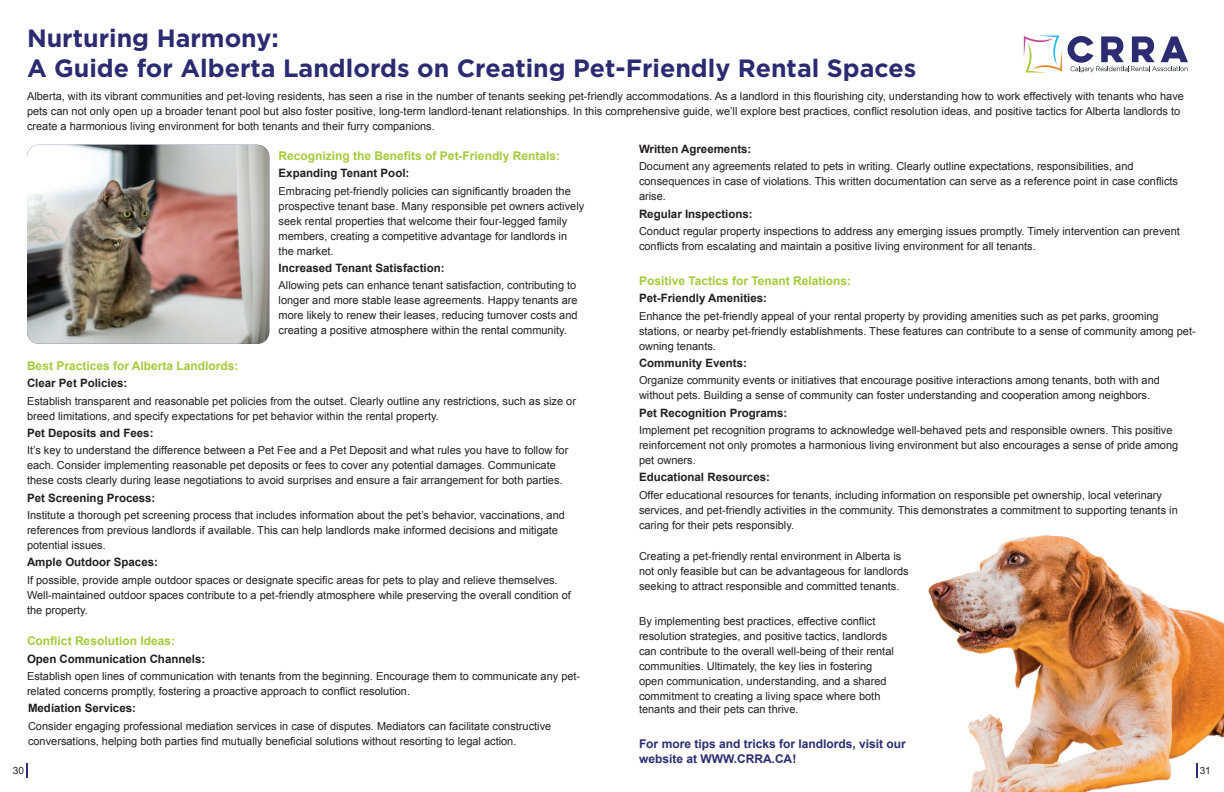
<style>
.page{position:relative;width:1224px;height:792px;background:#fff}
.page>*{position:absolute;margin:0;border:0;box-sizing:border-box;transform-origin:0 0}
.t1{font:700 25px/30.5px "Gotham";color:#2c2b71}
.t2{font:700 12px "Arial";color:#a3cb39}
.t3{font:700 12px/15px "Arial";color:#2c2c73}
.t4{font:700 11.5px "Arial";color:#231f20}
.t5{font:11px/15px "Arial";color:#231f20}
.t6{font:10px "Arial";color:#231f20}
</style>
<div class="page">
<svg style="left:1024px;top:36px;width:38px;height:37px"></svg>
<svg style="left:1068px;top:36px;width:120px;height:36px"></svg>
<img style="left:27px;top:145px;width:242px;height:199px">
<img style="left:928px;top:535px;width:296px;height:257px">
<svg style="left:26px;top:763px;width:1px;height:15px"></svg>
<svg style="left:1196px;top:764px;width:2px;height:14px"></svg>
<h1 class="t1" style="left:27px;top:23px;width:891px">Nurturing Harmony:<br>A Guide for Alberta Landlords on Creating Pet-Friendly Rental Spaces</h1>
<p class="t5" style="left:27px;top:89px;width:1159px">Alberta, with its vibrant communities and pet-loving residents, has seen a rise in the number of tenants seeking pet-friendly accommodations. As a landlord in this flourishing city, understanding how to work effectively with tenants who have pets can not only open up a broader tenant pool but also foster positive, long-term landlord-tenant relationships. In this comprehensive guide, we’ll explore best practices, conflict resolution ideas, and positive tactics for Alberta landlords to create a harmonious living environment for both tenants and their furry companions.</p>
<p class="t2" style="left:279px;top:148px;width:283px">Recognizing the Benefits of Pet-Friendly Rentals:</p>
<p class="t4" style="left:279px;top:166px;width:132px">Expanding Tenant Pool:</p>
<p class="t5" style="left:279px;top:183px;width:307px">Embracing pet-friendly policies can significantly broaden the prospective tenant base. Many responsible pet owners actively seek rental properties that welcome their four-legged family members, creating a competitive advantage for landlords in the market.</p>
<p class="t4" style="left:279px;top:260px;width:167px">Increased Tenant Satisfaction:</p>
<p class="t5" style="left:279px;top:278px;width:300px;text-align:justify">Allowing pets can enhance tenant satisfaction, contributing to longer and more stable lease agreements. Happy tenants are more likely to renew their leases, reducing turnover costs and creating a positive atmosphere within the rental community.</p>
<p class="t2" style="left:27px;top:358px;width:213px">Best Practices for Alberta Landlords:</p>
<p class="t4" style="left:27px;top:376px;width:102px">Clear Pet Policies:</p>
<p class="t5" style="left:27px;top:393px;width:551px">Establish transparent and reasonable pet policies from the outset. Clearly outline any restrictions, such as size or breed limitations, and specify expectations for pet behavior within the rental property.</p>
<p class="t4" style="left:27px;top:425px;width:128px">Pet Deposits and Fees:</p>
<p class="t5" style="left:27px;top:443px;width:543px">It’s key to understand the difference between a Pet Fee and a Pet Deposit and what rules you have to follow for each. Consider implementing reasonable pet deposits or fees to cover any potential damages. Communicate these costs clearly during lease negotiations to avoid surprises and ensure a fair arrangement for both parties.</p>
<p class="t4" style="left:27px;top:490px;width:130px">Pet Screening Process:</p>
<p class="t5" style="left:27px;top:508px;width:539px">Institute a thorough pet screening process that includes information about the pet’s behavior, vaccinations, and references from previous landlords if available. This can help landlords make informed decisions and mitigate potential issues.</p>
<p class="t4" style="left:27px;top:555px;width:132px">Ample Outdoor Spaces:</p>
<p class="t5" style="left:27px;top:572px;width:545px">If possible, provide ample outdoor spaces or designate specific areas for pets to play and relieve themselves.<br>Well-maintained outdoor spaces contribute to a pet-friendly atmosphere while preserving the overall condition of the property.</p>
<p class="t2" style="left:27px;top:633px;width:150px">Conflict Resolution Ideas:</p>
<p class="t4" style="left:27px;top:651px;width:180px">Open Communication Channels:</p>
<p class="t5" style="left:27px;top:669px;width:555px">Establish open lines of communication with tenants from the beginning. Encourage them to communicate any pet&shy;related concerns promptly, fostering a proactive approach to conflict resolution.</p>
<p class="t4" style="left:28px;top:701px;width:110px">Mediation Services:</p>
<p class="t5" style="left:28px;top:718px;width:525px">Consider engaging professional mediation services in case of disputes. Mediators can facilitate constructive conversations, helping both parties find mutually beneficial solutions without resorting to legal action.</p>
<p class="t4" style="left:639px;top:142px;width:114px">Written Agreements:</p>
<p class="t5" style="left:639px;top:159px;width:541px">Document any agreements related to pets in writing. Clearly outline expectations, responsibilities, and consequences in case of violations. This written documentation can serve as a reference point in case conflicts arise.</p>
<p class="t4" style="left:639px;top:206px;width:115px">Regular Inspections:</p>
<p class="t5" style="left:639px;top:224px;width:542px">Conduct regular property inspections to address any emerging issues promptly. Timely intervention can prevent conflicts from escalating and maintain a positive living environment for all tenants.</p>
<p class="t2" style="left:639px;top:273px;width:214px">Positive Tactics for Tenant Relations:</p>
<p class="t4" style="left:639px;top:291px;width:130px">Pet-Friendly Amenities:</p>
<p class="t5" style="left:639px;top:308px;width:558px">Enhance the pet-friendly appeal of your rental property by providing amenities such as pet parks, grooming stations, or nearby pet-friendly establishments. These features can contribute to a sense of community among pet&shy;owning tenants.</p>
<p class="t4" style="left:639px;top:355px;width:109px">Community Events:</p>
<p class="t5" style="left:639px;top:373px;width:522px">Organize community events or initiatives that encourage positive interactions among tenants, both with and without pets. Building a sense of community can foster understanding and cooperation among neighbors.</p>
<p class="t4" style="left:639px;top:405px;width:150px">Pet Recognition Programs:</p>
<p class="t5" style="left:639px;top:423px;width:541px">Implement pet recognition programs to acknowledge well-behaved pets and responsible owners. This positive reinforcement not only promotes a harmonious living environment but also encourages a sense of pride among pet owners.</p>
<p class="t4" style="left:639px;top:470px;width:133px">Educational Resources:</p>
<p class="t5" style="left:639px;top:487px;width:540px">Offer educational resources for tenants, including information on responsible pet ownership, local veterinary services, and pet-friendly activities in the community. This demonstrates a commitment to supporting tenants in caring for their pets responsibly.</p>
<p class="t5" style="left:639px;top:549px;width:271px">Creating a pet-friendly rental environment in Alberta is not only feasible but can be advantageous for landlords seeking to attract responsible and committed tenants.</p>
<p class="t5" style="left:639px;top:614px;width:256px">By implementing best practices, effective conflict resolution strategies, and positive tactics, landlords can contribute to the overall well-being of their rental communities. Ultimately, the key lies in fostering open communication, understanding, and a shared commitment to creating a living space where both</p>
<p class="t5" style="left:639px;top:702px;width:161px">tenants and their pets can thrive.</p>
<p class="t3" style="left:639px;top:737px;width:268px">For more tips and tricks for landlords, visit our website at WWW.CRRA.CA!</p>
<p class="t6" style="left:13px;top:764px;width:13px">30</p>
<p class="t6" style="left:1200px;top:764px;width:13px">31</p>
</div>
